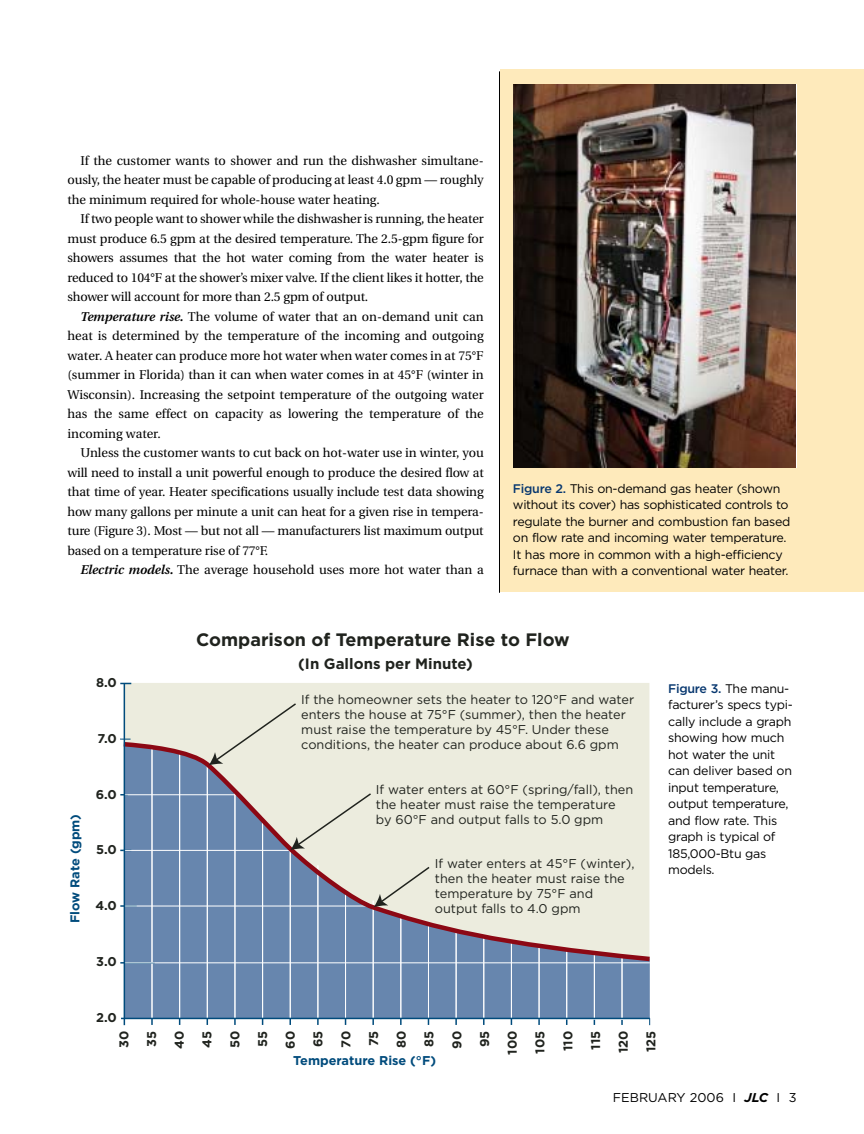
<style>
.page{position:relative;width:864px;height:1134px;background:#fff}
.page>*{position:absolute;margin:0;border:0;box-sizing:border-box;transform-origin:0 0}
.t1{font:700 18px "Gotham";color:#20231e}
.t2{font:700 15px "Gotham";color:#20231e}
.t3{font:12.75px/19.5px "Utopia";letter-spacing:-.005em;color:#000;text-align:justify}
.t4{font:12.75px/15px "Gotham";color:#20231e}
.t5{font:700 12.75px/27.8px "Gotham";color:#20231e;text-align:right}
.t6{font:700 12.75px "Gotham";color:#004b7c}
.t7{font:12.75px "Gotham";color:#000}
.t8{font:12.45px/16.5px "Gotham";letter-spacing:-.02em;color:#000}
.s1{font-weight:600;font-style:italic}
.s2{font-weight:500;color:#07376f}
.s3{font-weight:700;font-style:italic}
</style>
<div class="page">
<div style="left:500px;top:69px;width:364px;height:523px;background:#feeabb"></div>
<hr style="left:151px;top:1005px;width:2px;height:20px;background:#004b7c">
<svg style="left:234px;top:1019px;width:2px;height:6px"></svg>
<svg style="left:289px;top:1019px;width:2px;height:6px"></svg>
<svg style="left:317px;top:1019px;width:2px;height:6px"></svg>
<svg style="left:372px;top:1019px;width:2px;height:6px"></svg>
<svg style="left:400px;top:1019px;width:2px;height:6px"></svg>
<svg style="left:455px;top:1019px;width:2px;height:6px"></svg>
<svg style="left:483px;top:1019px;width:2px;height:6px"></svg>
<svg style="left:538px;top:1019px;width:2px;height:6px"></svg>
<div style="left:125px;top:964px;width:525px;height:54px;background:#6786ae"></div>
<div style="left:125px;top:683px;width:524px;height:56px;background:#ececde"></div>
<hr style="left:152px;top:746px;width:1px;height:272px;background:#fff">
<hr style="left:179px;top:750px;width:1px;height:268px;background:#fff">
<hr style="left:207px;top:761px;width:1px;height:257px;background:#fff">
<hr style="left:235px;top:792px;width:1px;height:226px;background:#fff">
<hr style="left:262px;top:817px;width:1px;height:201px;background:#fff">
<hr style="left:290px;top:847px;width:1px;height:171px;background:#fff">
<hr style="left:318px;top:865px;width:1px;height:153px;background:#fff">
<hr style="left:345px;top:892px;width:1px;height:126px;background:#fff">
<hr style="left:373px;top:901px;width:1px;height:117px;background:#fff">
<hr style="left:401px;top:915px;width:1px;height:103px;background:#fff">
<hr style="left:428px;top:923px;width:1px;height:95px;background:#fff">
<hr style="left:456px;top:930px;width:1px;height:88px;background:#fff">
<hr style="left:484px;top:935px;width:1px;height:83px;background:#fff">
<hr style="left:511px;top:941px;width:1px;height:77px;background:#fff">
<hr style="left:539px;top:945px;width:1px;height:73px;background:#fff">
<hr style="left:566px;top:949px;width:1px;height:69px;background:#fff">
<hr style="left:594px;top:952px;width:1px;height:66px;background:#fff">
<hr style="left:622px;top:955px;width:1px;height:63px;background:#fff">
<hr style="left:121px;top:1018px;width:529px;height:1px;background:#004b7c">
<svg style="left:120px;top:739px;width:530px;height:225px;background:#b8c1c8"></svg>
<div style="left:209px;top:702px;width:89px;height:63px;background:#ececde"></div>
<div style="left:290px;top:792px;width:83px;height:58px;background:#ececde"></div>
<svg style="left:374px;top:865px;width:57px;height:42px;background:#dfdfd1"></svg>
<hr style="left:124px;top:683px;width:1px;height:342px;background:#004b7c">
<img style="left:513px;top:85px;width:283px;height:383px">
<hr style="left:499px;top:71px;width:1px;height:522px;background:#000">
<p class="t3" style="left:67px;top:152px;width:418px;text-indent:13px">If the customer wants to shower and run the dishwasher simultane&shy;ously, the heater must be capable of producing at least 4.0 gpm — roughly the minimum required for whole-house water heating.</p>
<p class="t3" style="left:67px;top:211px;width:418px;text-indent:13px">If two people want to shower while the dishwasher is running, the heater must produce 6.5 gpm at the desired temperature. The 2.5-gpm figure for showers assumes that the hot water coming from the water heater is reduced to 104°F at the shower’s mixer valve. If the client likes it hotter, the shower will account for more than 2.5 gpm of output.</p>
<p class="t3" style="left:67px;top:308px;width:418px;text-indent:13px"><span class="s1">Temperature rise.</span> The volume of water that an on-demand unit can heat is determined by the temperature of the incoming and outgoing water. A heater can produce more hot water when water comes in at 75°F (summer in Florida) than it can when water comes in at 45°F (winter in Wisconsin). Increasing the setpoint temperature of the outgoing water has the same effect on capacity as lowering the temperature of the incoming water.</p>
<p class="t3" style="left:67px;top:445px;width:418px;text-indent:13px">Unless the customer wants to cut back on hot-water use in winter, you will need to install a unit powerful enough to produce the desired flow at that time of year. Heater specifications usually include test data showing how many gallons per minute a unit can heat for a given rise in tempera&shy;ture (Figure 3). Most — but not all — manufacturers list maximum output based on a temperature rise of 77°F.</p>
<p class="t3" style="left:80px;top:562px;width:405px"><span class="s1">Electric models.</span> The average household uses more hot water than a</p>
<p class="t8" style="left:513px;top:481px;width:279px"><span class="s2">Figure 2.</span> This on-demand gas heater (shown without its cover) has sophisticated controls to regulate the burner and combustion fan based on flow rate and incoming water temperature.<br>It has more in common with a high-efficiency furnace than with a conventional water heater.</p>
<p class="t5" style="left:96px;top:669px;width:22px">8.0</p>
<p class="t5" style="left:98px;top:724px;width:21px">7.0</p>
<p class="t6" style="left:68px;top:923px;width:111px;rotate:-90deg">Flow Rate (gpm)</p>
<p class="t5" style="left:96px;top:780px;width:23px">6.0</p>
<p class="t5" style="left:96px;top:836px;width:22px">5.0</p>
<p class="t5" style="left:95px;top:892px;width:23px">4.0</p>
<p class="t5" style="left:96px;top:948px;width:22px">3.0</p>
<h1 class="t1" style="left:196px;top:629px;width:375px">Comparison of Temperature Rise to Flow</h1>
<p class="t2" style="left:298px;top:655px;width:176px">(In Gallons per Minute)</p>
<p class="t4" style="left:301px;top:693px;width:335px">If the homeowner sets the heater to 120°F and water enters the house at 75°F (summer), then the heater must raise the temperature by 45°F. Under these conditions, the heater can produce about 6.6 gpm</p>
<p class="t4" style="left:376px;top:783px;width:259px">If water enters at 60°F (spring/fall), then the heater must raise the temperature by 60°F and output falls to 5.0 gpm</p>
<p class="t4" style="left:435px;top:857px;width:201px">If water enters at 45°F (winter), then the heater must raise the temperature by 75°F and output falls to 4.0 gpm</p>
<p class="t8" style="left:668px;top:681px;width:126px"><span class="s2">Figure 3.</span> The manu&shy;facturer’s specs typi&shy;cally include a graph showing how much hot water the unit can deliver based on input temperature, output temperature, and flow rate. This graph is typical of<br>185,000-Btu gas models.</p>
<p class="t5" style="left:96px;top:1004px;width:22px">2.0</p>
<p class="t5" style="left:110px;top:1055px;width:25px;rotate:-90deg">30<br>35<br>40<br>45<br>50<br>55<br>60<br>65<br>70<br>75<br>80<br>85<br>90<br>95<br>100<br>105<br>110<br>115<br>120<br>125</p>
<p class="t6" style="left:293px;top:1053px;width:144px">Temperature Rise (°F)</p>
<p class="t7" style="left:613px;top:1093px;width:185px">FEBRUARY 2006 I <span class="s3">JLC</span> I 3</p>
</div>
